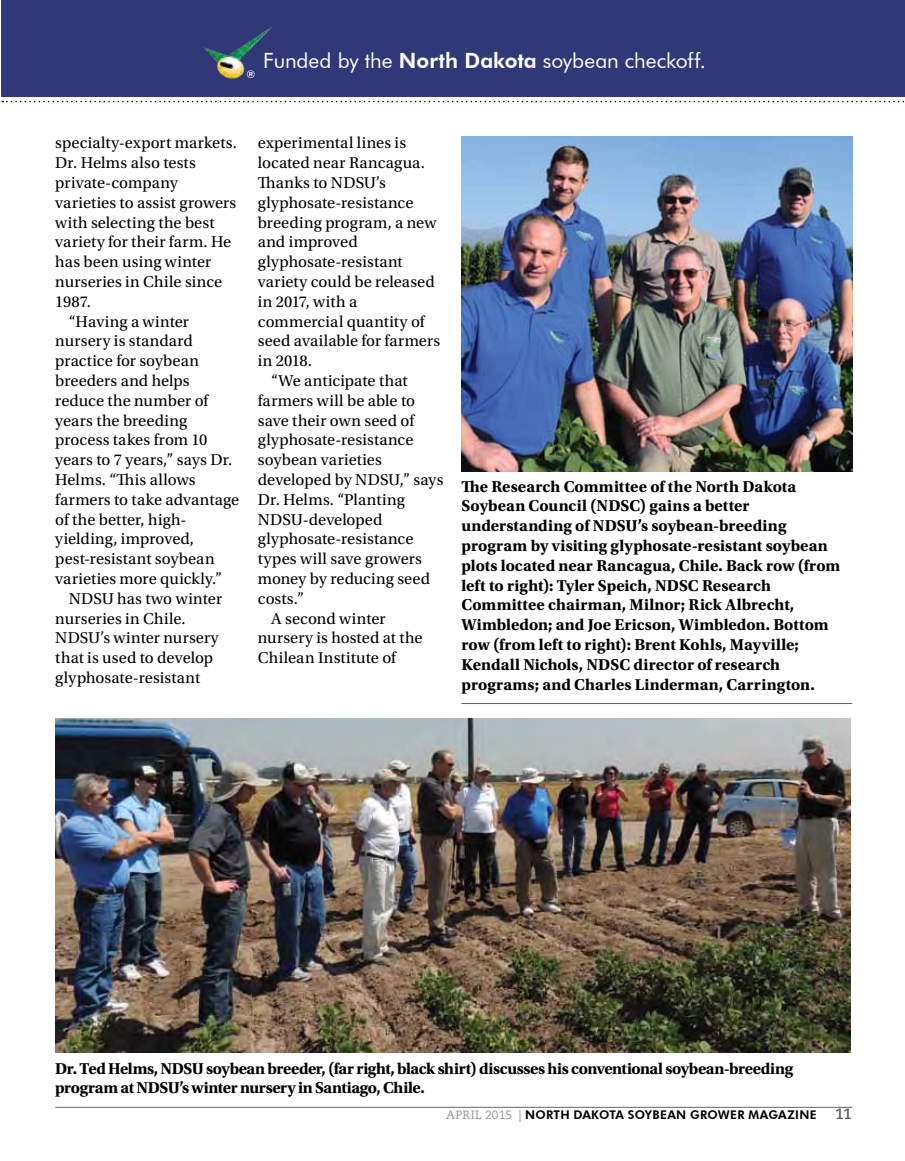
<style>
.page{position:relative;width:905px;height:1161px;background:#fff}
.page>*{position:absolute;margin:0;border:0;box-sizing:border-box;transform-origin:0 0}
.t1{font:21px "Futura BT";letter-spacing:-.005em;color:#fff}
.t2{font:16.5px "Utopia Std";letter-spacing:.005em;color:#000}
.t3{font:700 16.5px/19.8px "Utopia Std";color:#000}
.t4{font:700 16.5px/19.8px "Utopia Std";letter-spacing:-.025em;color:#000}
.t5{font:16.5px "Utopia Std";letter-spacing:.025em;color:#000}
.t6{font:800 12px "Futura BT";letter-spacing:.025em;color:#000}
.t7{font:500 10.5px "Futura BT";color:#fff}
.s1{font-weight:800}
.s2{font-family:"Caecilia LT Std";font-weight:400;color:#939598}
.s3{font-family:"Caecilia LT Std";font-weight:700;font-size:15px;color:#58595b}
</style>
<div class="page">
<img style="left:461px;top:136px;width:391px;height:335px">
<hr style="left:461px;top:703px;width:391px;height:1px;background:#636466">
<hr style="left:55px;top:1107px;width:797px;height:1px;background:#636466">
<img style="left:55px;top:718px;width:795px;height:335px">
<div style="left:2px;top:0;width:902px;height:97px;background:#303878"></div>
<img style="left:204px;top:27px;width:68px;height:52px">
<svg style="left:2px;top:101px;width:902px;height:1px"></svg>
<p class="t7" style="left:246px;top:68px;width:10px">®</p>
<p class="t1" style="left:263px;top:48px;width:444px">Funded by the <span class="s1">NORTH DAKOTA</span> soybean checkoff.</p>
<p class="t2" style="left:55px;top:134px;width:183px">specialty-export markets.</p>
<p class="t2" style="left:55px;top:154px;width:142px">Dr. Helms also tests</p>
<p class="t2" style="left:55px;top:174px;width:124px">private-company</p>
<p class="t2" style="left:55px;top:193px;width:182px">varieties to assist growers</p>
<p class="t2" style="left:55px;top:213px;width:161px">with selecting the best</p>
<p class="t2" style="left:55px;top:233px;width:178px">variety for their farm. He</p>
<p class="t2" style="left:55px;top:253px;width:157px">has been using winter</p>
<p class="t2" style="left:55px;top:273px;width:168px">nurseries in Chile since</p>
<p class="t2" style="left:55px;top:292px;width:37px">1987.</p>
<p class="t2" style="left:69px;top:312px;width:122px">“Having a winter</p>
<p class="t2" style="left:55px;top:332px;width:139px">nursery is standard</p>
<p class="t2" style="left:55px;top:352px;width:145px">practice for soybean</p>
<p class="t2" style="left:55px;top:372px;width:136px">breeders and helps</p>
<p class="t2" style="left:55px;top:391px;width:154px">reduce the number of</p>
<p class="t2" style="left:55px;top:411px;width:133px">years the breeding</p>
<p class="t2" style="left:55px;top:431px;width:153px">process takes from 10</p>
<p class="t2" style="left:55px;top:451px;width:179px">years to 7 years,” says Dr.</p>
<p class="t2" style="left:55px;top:471px;width:142px">Helms. “This allows</p>
<p class="t2" style="left:55px;top:490px;width:185px">farmers to take advantage</p>
<p class="t2" style="left:55px;top:510px;width:133px">of the better, high-</p>
<p class="t2" style="left:55px;top:530px;width:140px">yielding, improved,</p>
<p class="t2" style="left:55px;top:550px;width:161px">pest-resistant soybean</p>
<p class="t2" style="left:55px;top:570px;width:168px">varieties more quickly.”</p>
<p class="t2" style="left:69px;top:589px;width:155px">NDSU has two winter</p>
<p class="t2" style="left:55px;top:609px;width:132px">nurseries in Chile.</p>
<p class="t2" style="left:55px;top:629px;width:165px">NDSU’s winter nursery</p>
<p class="t2" style="left:55px;top:649px;width:159px">that is used to develop</p>
<p class="t2" style="left:55px;top:669px;width:146px">glyphosate-resistant</p>
<p class="t2" style="left:258px;top:134px;width:150px">experimental lines is</p>
<p class="t2" style="left:258px;top:154px;width:168px">located near Rancagua.</p>
<p class="t5" style="left:258px;top:174px;width:130px">Thanks to NDSU’s</p>
<p class="t2" style="left:258px;top:193px;width:157px">glyphosate-resistance</p>
<p class="t2" style="left:258px;top:213px;width:180px">breeding program, a new</p>
<p class="t2" style="left:258px;top:233px;width:101px">and improved</p>
<p class="t2" style="left:258px;top:253px;width:146px">glyphosate-resistant</p>
<p class="t2" style="left:258px;top:273px;width:179px">variety could be released</p>
<p class="t2" style="left:258px;top:292px;width:101px">in 2017, with a</p>
<p class="t2" style="left:258px;top:312px;width:168px">commercial quantity of</p>
<p class="t2" style="left:258px;top:332px;width:184px">seed available for farmers</p>
<p class="t2" style="left:258px;top:352px;width:56px">in 2018.</p>
<p class="t2" style="left:271px;top:372px;width:138px">“We anticipate that</p>
<p class="t2" style="left:258px;top:391px;width:159px">farmers will be able to</p>
<p class="t2" style="left:258px;top:411px;width:158px">save their own seed of</p>
<p class="t2" style="left:258px;top:431px;width:157px">glyphosate-resistance</p>
<p class="t2" style="left:258px;top:451px;width:126px">soybean varieties</p>
<p class="t2" style="left:258px;top:471px;width:187px">developed by NDSU,” says</p>
<p class="t2" style="left:258px;top:490px;width:148px">Dr. Helms. “Planting</p>
<p class="t2" style="left:258px;top:510px;width:126px">NDSU-developed</p>
<p class="t2" style="left:258px;top:530px;width:157px">glyphosate-resistance</p>
<p class="t2" style="left:258px;top:550px;width:165px">types will save growers</p>
<p class="t2" style="left:258px;top:570px;width:174px">money by reducing seed</p>
<p class="t2" style="left:258px;top:589px;width:48px">costs.”</p>
<p class="t2" style="left:271px;top:609px;width:116px">A second winter</p>
<p class="t2" style="left:258px;top:629px;width:166px">nursery is hosted at the</p>
<p class="t2" style="left:258px;top:649px;width:140px">Chilean Institute of</p>
<p class="t3" style="left:461px;top:477px;width:380px">The Research Committee of the North Dakota Soybean Council (NDSC) gains a better understanding of NDSU’s soybean-breeding program by visiting glyphosate-resistant soybean plots located near Rancagua, Chile. Back row (from left to right): Tyler Speich, NDSC Research Committee chairman, Milnor; Rick Albrecht, Wimbledon; and Joe Ericson, Wimbledon. Bottom row (from left to right): Brent Kohls, Mayville; Kendall Nichols, NDSC director of research programs; and Charles Linderman, Carrington.</p>
<p class="t4" style="left:55px;top:1059px;width:739px">Dr. Ted Helms, NDSU soybean breeder, (far right, black shirt) discusses his conventional soybean-breeding program at NDSU’s winter nursery in Santiago, Chile.</p>
<p class="t6" style="left:446px;top:1108px;width:407px"><span class="s2">april 2015 |</span> NORTH DAKOTA SOYBEAN GROWER MAGAZINE <span class="s3">11</span></p>
</div>
